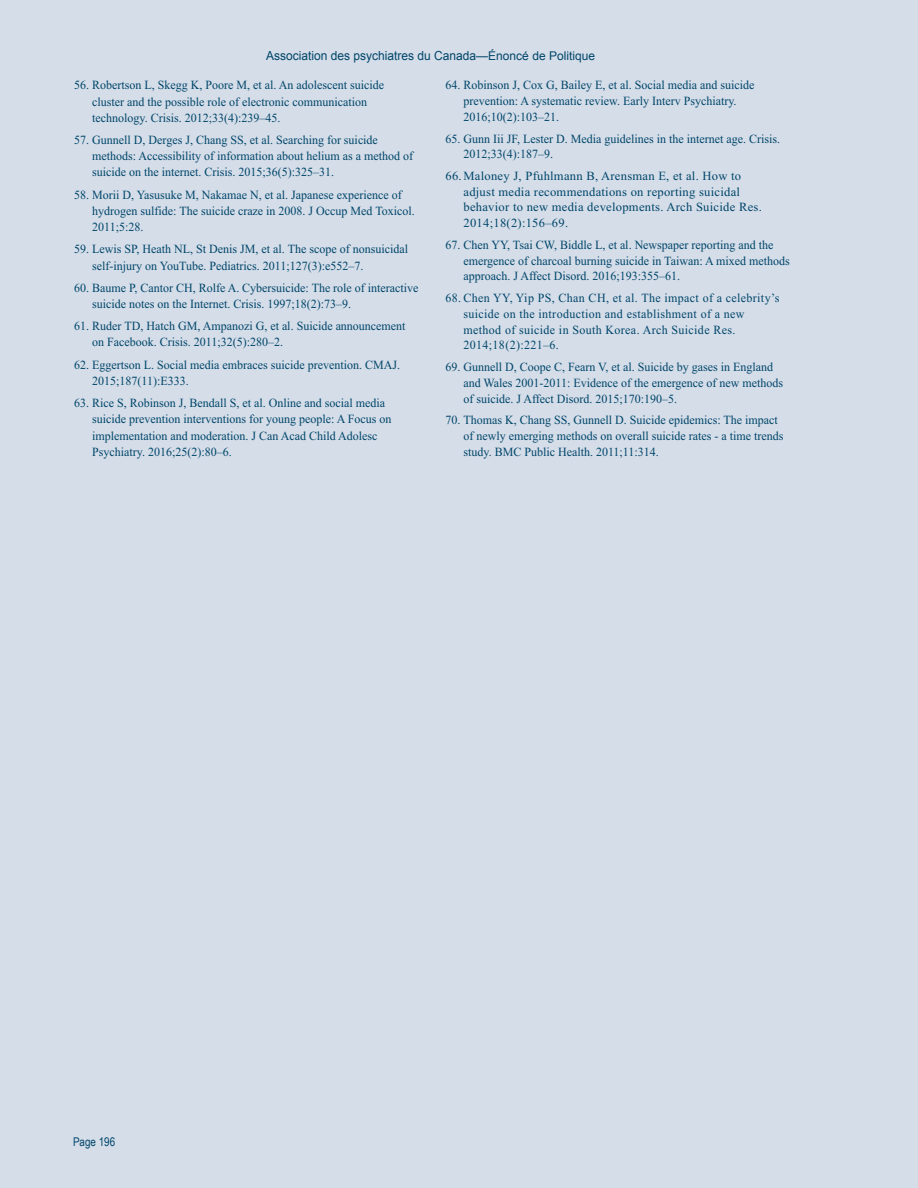
<style>
.page{position:relative;width:918px;height:1188px;background:#d5dde9}
.page>*{position:absolute;margin:0;border:0;box-sizing:border-box;transform-origin:0 0}
.t1{font:12.45px/16.2px "Times New Roman";color:#004669;scale:.96 1}
.t2{font:12.45px/15.8px "Times New Roman";letter-spacing:.03em;color:#004669;scale:.96 1}
.t3{font:12.45px/15.8px "Times New Roman";letter-spacing:.02em;color:#004669}
.t4{font:12.45px "Arial";color:#004669;scale:.96 1}
.t5{font:12px "Arial Narrow";color:#004669}
.s1{font-size:12px}
</style>
<div class="page">
<p class="t4" style="left:266px;top:47px;width:344px">Association des psychiatres du Canada—<span class="s1">Énoncé de Politique</span></p>
<p class="t1" style="left:92px;top:77px;width:306px;text-indent:-18px">56. Robertson L, Skegg K, Poore M, et al. An adolescent suicide cluster and the possible role of electronic communication technology. Crisis. 2012;33(4):239–45.</p>
<p class="t1" style="left:92px;top:132px;width:336px;text-indent:-18px">57. Gunnell D, Derges J, Chang SS, et al. Searching for suicide methods: Accessibility of information about helium as a method of suicide on the internet. Crisis. 2015;36(5):325–31.</p>
<p class="t1" style="left:92px;top:186px;width:338px;text-indent:-18px">58. Morii D, Yasusuke M, Nakamae N, et al. Japanese experience of hydrogen sulfide: The suicide craze in 2008. J Occup Med Toxicol.<br>2011;5:28.</p>
<p class="t1" style="left:92px;top:241px;width:330px;text-indent:-18px">59. Lewis SP, Heath NL, St Denis JM, et al. The scope of nonsuicidal self-injury on YouTube. Pediatrics. 2011;127(3):e552–7.</p>
<p class="t1" style="left:92px;top:279px;width:341px;text-indent:-18px">60. Baume P, Cantor CH, Rolfe A. Cybersuicide: The role of interactive suicide notes on the Internet. Crisis. 1997;18(2):73–9.</p>
<p class="t1" style="left:92px;top:318px;width:328px;text-indent:-18px">61. Ruder TD, Hatch GM, Ampanozi G, et al. Suicide announcement on Facebook. Crisis. 2011;32(5):280–2.</p>
<p class="t1" style="left:92px;top:356px;width:322px;text-indent:-18px">62. Eggertson L. Social media embraces suicide prevention. CMAJ.<br>2015;187(11):E333.</p>
<p class="t1" style="left:92px;top:395px;width:313px;text-indent:-18px">63. Rice S, Robinson J, Bendall S, et al. Online and social media suicide prevention interventions for young people: A Focus on implementation and moderation. J Can Acad Child Adolesc Psychiatry. 2016;25(2):80–6.</p>
<p class="t1" style="left:464px;top:77px;width:305px;line-height:15.8px;text-indent:-18px">64. Robinson J, Cox G, Bailey E, et al. Social media and suicide prevention: A systematic review. Early Interv Psychiatry.<br>2016;10(2):103–21.</p>
<p class="t1" style="left:464px;top:130px;width:331px;line-height:15.8px;text-indent:-18px">65. Gunn Iii JF, Lester D. Media guidelines in the internet age. Crisis.<br>2012;33(4):187–9.</p>
<p class="t3" style="left:464px;top:168px;width:300px;text-indent:-18px">66.Maloney J, Pfuhlmann B, Arensman E, et al. How to adjust media recommendations on reporting suicidal behavior to new media developments. Arch Suicide Res.<br>2014;18(2):156–69.</p>
<p class="t1" style="left:464px;top:237px;width:341px;line-height:15.8px;text-indent:-18px">67. Chen YY, Tsai CW, Biddle L, et al. Newspaper reporting and the emergence of charcoal burning suicide in Taiwan: A mixed methods approach. J Affect Disord. 2016;193:355–61.</p>
<p class="t2" style="left:464px;top:290px;width:331px;text-indent:-18px">68. Chen YY, Yip PS, Chan CH, et al. The impact of a celebrity’s suicide on the introduction and establishment of a new method of suicide in South Korea. Arch Suicide Res.<br>2014;18(2):221–6.</p>
<p class="t1" style="left:464px;top:359px;width:335px;line-height:15.8px;text-indent:-18px">69. Gunnell D, Coope C, Fearn V, et al. Suicide by gases in England and Wales 2001-2011: Evidence of the emergence of new methods of suicide. J Affect Disord. 2015;170:190–5.</p>
<p class="t1" style="left:464px;top:412px;width:335px;line-height:15.8px;text-indent:-18px">70. Thomas K, Chang SS, Gunnell D. Suicide epidemics: The impact of newly emerging methods on overall suicide rates - a time trends study. BMC Public Health. 2011;11:314.</p>
<p class="t5" style="left:73px;top:1133px;width:44px">Page 196</p>
</div>
